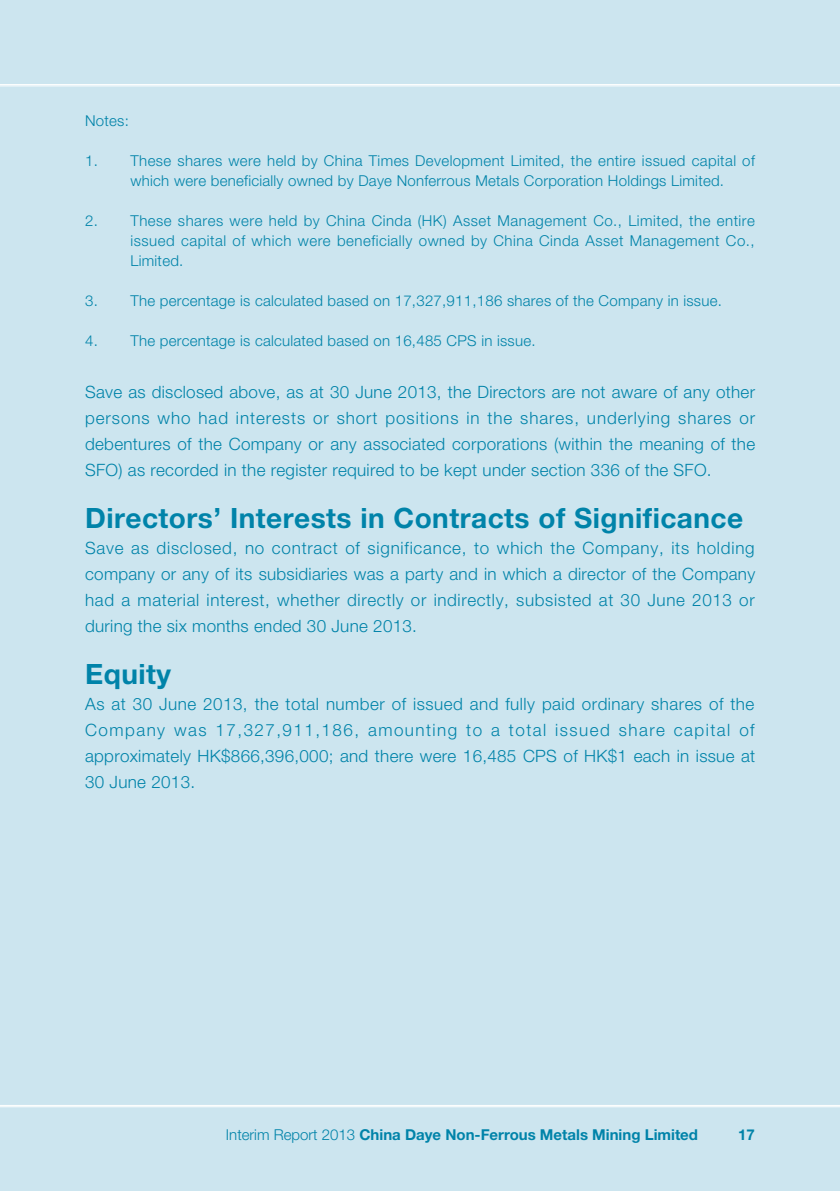
<style>
.page{position:relative;width:840px;height:1191px;background:#fff}
.page>*{position:absolute;margin:0;border:0;box-sizing:border-box;transform-origin:0 0}
.t1{font:700 28px "Helvetica Neue LT Std";letter-spacing:.015em;color:#0083a9}
.t2{font:300 17px/26px "Helvetica Neue LT Std";letter-spacing:.015em;color:#0083a9;text-align:justify}
.t3{font:300 15px/20px "Helvetica Neue LT Std";letter-spacing:.015em;color:#0083a9}
.t4{font:700 15px "Helvetica Neue LT Std";color:#0083a9}
.s1{font-weight:300}
</style>
<div class="page">
<div style="left:0;top:0;width:839px;height:1191px;background:#cce5ef"></div>
<hr style="left:0;top:1105px;width:839px;height:1px;background:#fff">
<hr style="left:0;top:1106px;width:839px;height:1px;background:#fff">
<hr style="left:0;top:84px;width:839px;height:1px;background:#fff">
<hr style="left:0;top:86px;width:839px;height:1px;background:#fff">
<p class="t3" style="left:85px;top:110px;width:45px">Notes:</p>
<p class="t3" style="left:130px;top:150px;width:625px;text-indent:-45px">1. These shares were held by China Times Development Limited, the entire issued capital of which were beneficially owned by Daye Nonferrous Metals Corporation Holdings Limited.</p>
<p class="t3" style="left:130px;top:210px;width:625px;text-align:justify;text-indent:-45px">2. These shares were held by China Cinda (HK) Asset Management Co., Limited, the entire issued capital of which were beneficially owned by China Cinda Asset Management Co., Limited.</p>
<p class="t3" style="left:85px;top:290px;width:638px">3. The percentage is calculated based on 17,327,911,186 shares of the Company in issue.</p>
<p class="t3" style="left:85px;top:330px;width:452px">4. The percentage is calculated based on 16,485 CPS in issue.</p>
<p class="t2" style="left:85px;top:378px;width:671px">Save as disclosed above, as at 30 June 2013, the Directors are not aware of any other persons who had interests or short positions in the shares, underlying shares or debentures of the Company or any associated corporations (within the meaning of the SFO) as recorded in the register required to be kept under section 336 of the SFO.</p>
<h1 class="t1" style="left:85px;top:501px;width:659px">Directors’ Interests in Contracts of Significance</h1>
<p class="t2" style="left:85px;top:534px;width:671px">Save as disclosed, no contract of significance, to which the Company, its holding company or any of its subsidiaries was a party and in which a director of the Company had a material interest, whether directly or indirectly, subsisted at 30 June 2013 or during the six months ended 30 June 2013.</p>
<h1 class="t1" style="left:85px;top:657px;width:87px">Equity</h1>
<p class="t2" style="left:85px;top:690px;width:671px">As at 30 June 2013, the total number of issued and fully paid ordinary shares of the Company was 17,327,911,186, amounting to a total issued share capital of approximately HK$866,396,000; and there were 16,485 CPS of HK$1 each in issue at 30 June 2013.</p>
<p class="t4" style="left:226px;top:1125px;width:473px"><span class="s1">Interim Report 2013</span> China Daye Non-Ferrous Metals Mining Limited</p>
<p class="t4" style="left:737px;top:1125px;width:18px">17</p>
</div>
